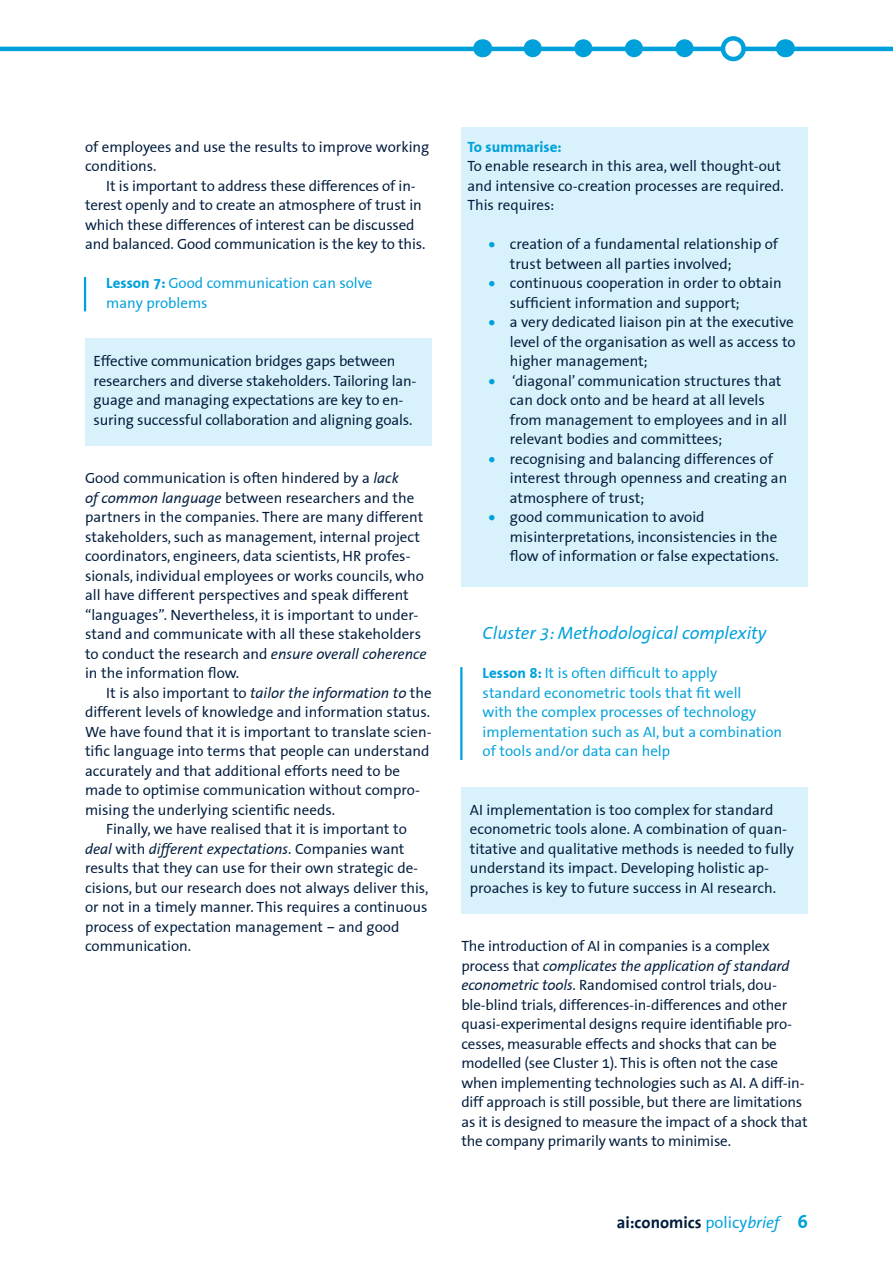
<style>
.page{position:relative;width:893px;height:1263px;background:#fff}
.page>*{position:absolute;margin:0;border:0;box-sizing:border-box;transform-origin:0 0}
.Heading_3{font:italic 18px "The Sans Correspondence";color:#00a1db}
.t1{font:700 16.5px "The Sans";color:#001c3d}
.Bodytext_niet_inspring{font:15px/19.5px "The Sans Correspondence";color:#001c3d}
.Bodytext{font:15px/19.5px "The Sans Correspondence";color:#001c3d}
.box{font:15px/19.5px "The Sans Correspondence";letter-spacing:-.01em;color:#001c3d}
.quote{font:15px/19.5px "The Sans Correspondence";color:#00a1db}
.Bodytext_niet_inspring-2{font:700 15px "The Sans Correspondence";color:#00a1db}
.s1{font-weight:700}
.s2{font-style:italic}
.s3{color:#00a1db}
.s4{font-family:"The Sans Correspondence";font-weight:400;color:#00a1db}
.s5{font-family:"The Sans Correspondence";font-weight:400;font-style:italic;color:#00a1db}
.s6{font-family:"The Sans Correspondence";font-size:19.5px;color:#00a1db}
</style>
<div class="page">
<svg style="left:533px;top:39px;width:227px;height:18px"></svg>
<svg style="left:482px;top:39px;width:1px;height:18px"></svg>
<svg style="left:785px;top:39px;width:1px;height:18px"></svg>
<hr style="left:0;top:47px;width:893px;height:4px;background:#00a1db">
<svg style="left:723px;top:38px;width:21px;height:21px"></svg>
<div style="left:721px;top:36px;width:25px;height:25px;border:4px solid #00a1db;border-radius:50%"></div>
<hr style="left:84px;top:277px;width:2px;height:34px;background:#00a1db">
<div style="left:85px;top:338px;width:347px;height:107px;background:#d9f1fa"></div>
<hr style="left:460px;top:667px;width:2px;height:93px;background:#00a1db">
<div style="left:461px;top:787px;width:347px;height:126px;background:#d9f1fa"></div>
<div style="left:461px;top:128px;width:347px;height:459px;background:#d9f1fa"></div>
<p class="Bodytext_niet_inspring" style="left:85px;top:137px;width:346px">of employees and use the results to improve working conditions.</p>
<p class="Bodytext" style="left:85px;top:176px;width:342px;text-indent:21px">It is important to address these differences of in&shy;terest openly and to create an atmosphere of trust in which these differences of interest can be discussed and balanced. Good communication is the key to this.</p>
<p class="quote" style="left:106px;top:274px;width:268px"><span class="s1">Lesson 7:</span> Good communication can solve many problems</p>
<p class="box" style="left:94px;top:352px;width:324px">Effective communication bridges gaps between researchers and diverse stakeholders. Tailoring lan&shy;guage and managing expectations are key to en&shy;suring successful collaboration and aligning goals.</p>
<p class="Bodytext_niet_inspring" style="left:85px;top:469px;width:343px">Good communication is often hindered by a <span class="s2">lack<br>of common language</span> between researchers and the partners in the companies. There are many different stakeholders, such as management, internal project coordinators, engineers, data scientists, HR profes&shy;sionals, individual employees or works councils, who all have different perspectives and speak different “languages”. Nevertheless, it is important to under&shy;stand and communicate with all these stakeholders to conduct the research and <span class="s2">ensure overall coherence </span>in the information flow.</p>
<p class="Bodytext" style="left:85px;top:683px;width:348px;text-indent:21px">It is also important to <span class="s2">tailor the information to</span> the different levels of knowledge and information status.<br>We have found that it is important to translate scien&shy;tific language into terms that people can understand accurately and that additional efforts need to be made to optimise communication without compro&shy;mising the underlying scientific needs.</p>
<p class="Bodytext" style="left:85px;top:820px;width:345px;text-indent:21px">Finally, we have realised that it is important to <span class="s2">deal</span> with <span class="s2">different expectations</span>. Companies want results that they can use for their own strategic de&shy;cisions, but our research does not always deliver this, or not in a timely manner. This requires a continuous process of expectation management – and good communication.</p>
<p class="Bodytext_niet_inspring-2" style="left:467px;top:138px;width:96px">To summarise:</p>
<p class="Bodytext_niet_inspring" style="left:467px;top:157px;width:318px">To enable research in this area, well thought-out and intensive co-creation processes are required.<br>This requires:</p>
<p class="Bodytext_niet_inspring" style="left:510px;top:235px;width:270px;text-indent:-21px"><span class="s3">•</span> creation of a fundamental relationship of trust between all parties involved;</p>
<p class="Bodytext_niet_inspring" style="left:510px;top:274px;width:273px;text-indent:-21px"><span class="s3">•</span> continuous cooperation in order to obtain sufficient information and support;</p>
<p class="Bodytext_niet_inspring" style="left:510px;top:313px;width:287px;text-indent:-21px"><span class="s3">•</span> a very dedicated liaison pin at the executive level of the organisation as well as access to higher management;</p>
<p class="Bodytext_niet_inspring" style="left:510px;top:371px;width:279px;text-indent:-21px"><span class="s3">•</span> ‘diagonal’ communication structures that can dock onto and be heard at all levels from management to employees and in all relevant bodies and committees;</p>
<p class="Bodytext_niet_inspring" style="left:510px;top:449px;width:279px;text-indent:-21px"><span class="s3">•</span> recognising and balancing differences of interest through openness and creating an atmosphere of trust;</p>
<p class="Bodytext_niet_inspring" style="left:510px;top:508px;width:270px;text-indent:-21px"><span class="s3">•</span> good communication to avoid misinterpretations, inconsistencies in the flow of information or false expectations.</p>
<h3 class="Heading_3" style="left:483px;top:624px;width:285px">Cluster 3: Methodological complexity</h3>
<p class="quote" style="left:483px;top:664px;width:301px"><span class="s1">Lesson 8:</span> It is often difficult to apply<br>standard econometric tools that fit well<br>with the complex processes of technology implementation such as AI, but a combination of tools and/or data can help</p>
<p class="box" style="left:470px;top:800px;width:326px">AI implementation is too complex for standard econometric tools alone. A combination of quan&shy;titative and qualitative methods is needed to fully understand its impact. Developing holistic ap&shy;proaches is key to future success in AI research.</p>
<p class="Bodytext_niet_inspring" style="left:461px;top:937px;width:348px">The introduction of AI in companies is a complex process that <span class="s2">complicates the application of standard econometric tools</span>. Randomised control trials, dou&shy;ble-blind trials, differences-in-differences and other quasi-experimental designs require identifiable pro&shy;cesses, measurable effects and shocks that can be modelled (see Cluster 1). This is often not the case when implementing technologies such as AI. A diff-in&shy;diff approach is still possible, but there are limitations as it is designed to measure the impact of a shock that the company primarily wants to minimise.</p>
<p class="t1" style="left:617px;top:1208px;width:193px">ai:conomics <span class="s4">policy</span><span class="s5">brief</span> <span class="s6">6</span></p>
</div>
